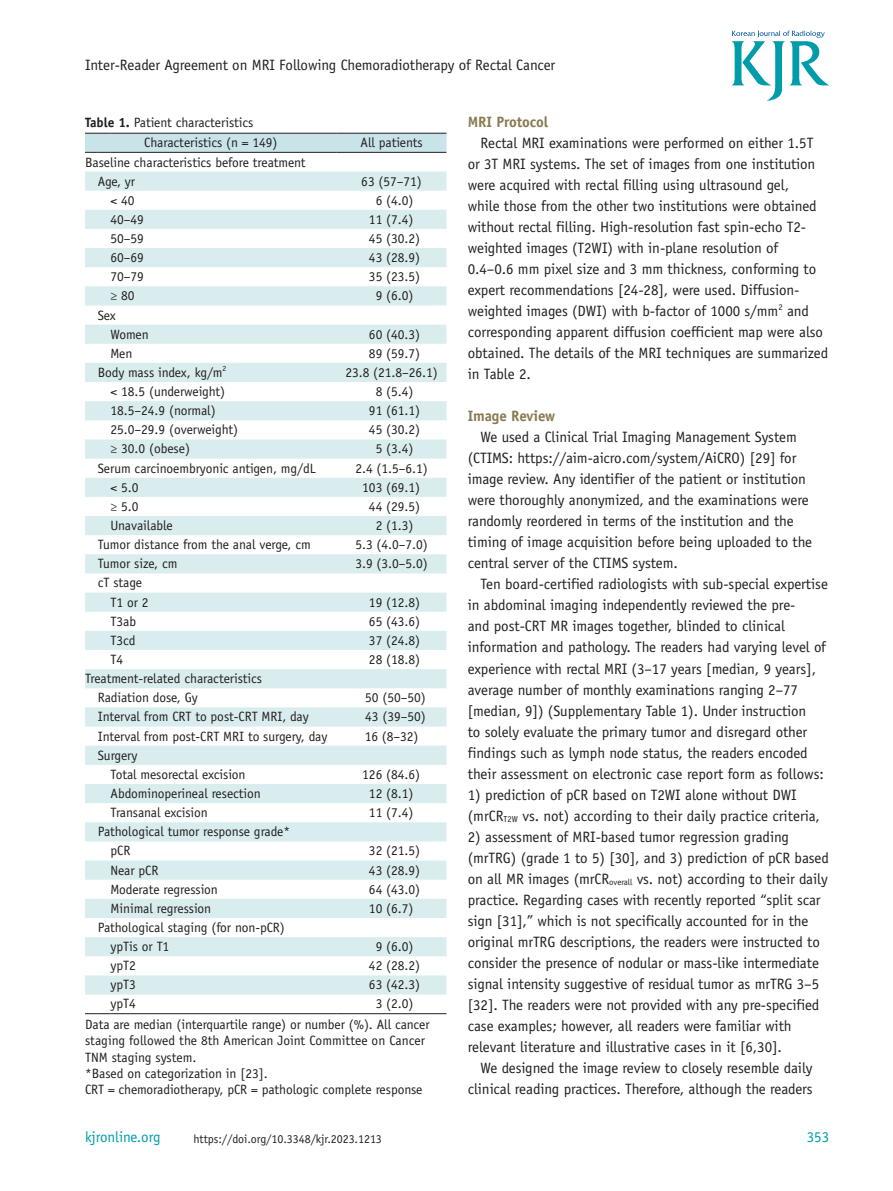
<style>
.page{position:relative;width:893px;height:1191px;background:#fff}
.page>*{position:absolute;margin:0;border:0;box-sizing:border-box;transform-origin:0 0}
.본문{font:15px/21px "Officina Sans Std";letter-spacing:-.005em;color:#231f20}
._1_제목{font:700 15px "Officina Sans Std";letter-spacing:-.005em;color:#887a51}
.t1{font:15px "Officina Sans Std";letter-spacing:-.005em;color:#009caa}
.표본문{font:13.5px "Officina Sans Std";letter-spacing:-.005em;color:#231f20}
.표설명{font:13.5px/16.2px "Officina Sans Std";letter-spacing:-.005em;color:#231f20}
.표제목{font:13.5px "Officina Sans Std";letter-spacing:-.005em;color:#231f20}
.표본문-2{font:13.5px "Officina Sans Std";letter-spacing:-.025em;color:#231f20}
.t2{font:12px "Officina Sans Std";letter-spacing:-.005em;color:#231f20}
.s1{font-weight:700}
</style>
<div class="page">
<svg style="left:732px;top:31px;width:97px;height:70px"></svg>
<svg style="left:85px;top:171px;width:361px;height:823px"></svg>
<svg style="left:85px;top:1013px;width:26px;height:1px"></svg>
<hr style="left:111px;top:1013px;width:226px;height:1px;background:#231f20">
<hr style="left:337px;top:1013px;width:109px;height:1px;background:#231f20">
<svg style="left:85px;top:133px;width:361px;height:20px"></svg>
<hr style="left:111px;top:152px;width:226px;height:1px;background:#231f20">
<hr style="left:337px;top:152px;width:109px;height:1px;background:#231f20">
<p class="본문" style="left:85px;top:54px;width:472px">Inter-Reader Agreement on MRI Following Chemoradiotherapy of Rectal Cancer</p>
<p class="표제목" style="left:85px;top:114px;width:170px"><span class="s1">Table 1.</span> Patient characteristics</p>
<p class="표본문" style="left:144px;top:135px;width:135px">Characteristics (n = 149)</p>
<p class="표본문" style="left:361px;top:135px;width:64px">All patients</p>
<p class="표본문" style="left:85px;top:154px;width:222px">Baseline characteristics before treatment</p>
<p class="표본문" style="left:98px;top:173px;width:39px">Age, yr</p>
<p class="표본문" style="left:361px;top:173px;width:62px">63 (57–71)</p>
<p class="표본문" style="left:111px;top:192px;width:26px">&lt; 40</p>
<p class="표본문" style="left:376px;top:192px;width:39px">6 (4.0)</p>
<p class="표본문" style="left:111px;top:211px;width:35px">40–49</p>
<p class="표본문" style="left:369px;top:211px;width:46px">11 (7.4)</p>
<p class="표본문" style="left:111px;top:230px;width:35px">50–59</p>
<p class="표본문" style="left:369px;top:230px;width:53px">45 (30.2)</p>
<p class="표본문" style="left:111px;top:250px;width:35px">60–69</p>
<p class="표본문" style="left:369px;top:250px;width:53px">43 (28.9)</p>
<p class="표본문" style="left:111px;top:269px;width:35px">70–79</p>
<p class="표본문" style="left:369px;top:269px;width:53px">35 (23.5)</p>
<p class="표본문" style="left:111px;top:288px;width:26px">≥ 80</p>
<p class="표본문" style="left:376px;top:288px;width:39px">9 (6.0)</p>
<p class="표본문" style="left:98px;top:307px;width:20px">Sex</p>
<p class="표본문" style="left:111px;top:326px;width:40px">Women</p>
<p class="표본문" style="left:369px;top:326px;width:53px">60 (40.3)</p>
<p class="표본문" style="left:111px;top:345px;width:23px">Men</p>
<p class="표본문" style="left:369px;top:345px;width:53px">89 (59.7)</p>
<p class="표본문-2" style="left:98px;top:364px;width:130px">Body mass index, kg/m<sup>2</sup></p>
<p class="표본문" style="left:345px;top:364px;width:94px">23.8 (21.8–26.1)</p>
<p class="표본문" style="left:111px;top:383px;width:116px">&lt; 18.5 (underweight)</p>
<p class="표본문" style="left:376px;top:383px;width:39px">8 (5.4)</p>
<p class="표본문" style="left:111px;top:403px;width:107px">18.5–24.9 (normal)</p>
<p class="표본문" style="left:369px;top:403px;width:53px">91 (61.1)</p>
<p class="표본문" style="left:111px;top:422px;width:129px">25.0–29.9 (overweight)</p>
<p class="표본문" style="left:369px;top:422px;width:53px">45 (30.2)</p>
<p class="표본문" style="left:111px;top:441px;width:81px">≥ 30.0 (obese)</p>
<p class="표본문" style="left:376px;top:441px;width:39px">5 (3.4)</p>
<p class="표본문" style="left:98px;top:460px;width:219px">Serum carcinoembryonic antigen, mg/dL</p>
<p class="표본문" style="left:355px;top:460px;width:74px">2.4 (1.5–6.1)</p>
<p class="표본문" style="left:111px;top:479px;width:29px">&lt; 5.0</p>
<p class="표본문" style="left:362px;top:479px;width:59px">103 (69.1)</p>
<p class="표본문" style="left:111px;top:498px;width:30px">≥ 5.0</p>
<p class="표본문" style="left:369px;top:498px;width:53px">44 (29.5)</p>
<p class="표본문" style="left:111px;top:517px;width:64px">Unavailable</p>
<p class="표본문" style="left:376px;top:517px;width:39px">2 (1.3)</p>
<p class="표본문" style="left:98px;top:537px;width:215px">Tumor distance from the anal verge, cm</p>
<p class="표본문" style="left:355px;top:537px;width:74px">5.3 (4.0–7.0)</p>
<p class="표본문" style="left:98px;top:556px;width:81px">Tumor size, cm</p>
<p class="표본문" style="left:355px;top:556px;width:74px">3.9 (3.0–5.0)</p>
<p class="표본문" style="left:98px;top:575px;width:46px">cT stage</p>
<p class="표본문" style="left:111px;top:594px;width:40px">T1 or 2</p>
<p class="표본문" style="left:369px;top:594px;width:53px">19 (12.8)</p>
<p class="표본문" style="left:111px;top:613px;width:27px">T3ab</p>
<p class="표본문" style="left:369px;top:613px;width:53px">65 (43.6)</p>
<p class="표본문" style="left:111px;top:632px;width:27px">T3cd</p>
<p class="표본문" style="left:369px;top:632px;width:53px">37 (24.8)</p>
<p class="표본문" style="left:111px;top:651px;width:14px">T4</p>
<p class="표본문" style="left:369px;top:651px;width:53px">28 (18.8)</p>
<p class="표본문" style="left:85px;top:670px;width:178px">Treatment-related characteristics</p>
<p class="표본문" style="left:98px;top:690px;width:102px">Radiation dose, Gy</p>
<p class="표본문" style="left:365px;top:690px;width:62px">50 (50–50)</p>
<p class="표본문" style="left:98px;top:709px;width:213px">Interval from CRT to post-CRT MRI, day</p>
<p class="표본문" style="left:365px;top:709px;width:62px">43 (39–50)</p>
<p class="표본문" style="left:98px;top:728px;width:231px">Interval from post-CRT MRI to surgery, day</p>
<p class="표본문" style="left:365px;top:728px;width:55px">16 (8–32)</p>
<p class="표본문" style="left:98px;top:747px;width:41px">Surgery</p>
<p class="표본문" style="left:111px;top:766px;width:136px">Total mesorectal excision</p>
<p class="표본문" style="left:362px;top:766px;width:59px">126 (84.6)</p>
<p class="표본문" style="left:111px;top:785px;width:152px">Abdominoperineal resection</p>
<p class="표본문" style="left:369px;top:785px;width:46px">12 (8.1)</p>
<p class="표본문" style="left:111px;top:804px;width:99px">Transanal excision</p>
<p class="표본문" style="left:369px;top:804px;width:46px">11 (7.4)</p>
<p class="표본문" style="left:98px;top:824px;width:194px">Pathological tumor response grade*</p>
<p class="표본문" style="left:111px;top:843px;width:21px">pCR</p>
<p class="표본문" style="left:369px;top:843px;width:53px">32 (21.5)</p>
<p class="표본문" style="left:111px;top:862px;width:49px">Near pCR</p>
<p class="표본문" style="left:369px;top:862px;width:53px">43 (28.9)</p>
<p class="표본문" style="left:111px;top:881px;width:109px">Moderate regression</p>
<p class="표본문" style="left:369px;top:881px;width:53px">64 (43.0)</p>
<p class="표본문" style="left:111px;top:900px;width:102px">Minimal regression</p>
<p class="표본문" style="left:369px;top:900px;width:46px">10 (6.7)</p>
<p class="표본문" style="left:98px;top:919px;width:189px">Pathological staging (for non-pCR)</p>
<p class="표본문" style="left:111px;top:938px;width:60px">ypTis or T1</p>
<p class="표본문" style="left:376px;top:938px;width:39px">9 (6.0)</p>
<p class="표본문" style="left:111px;top:957px;width:27px">ypT2</p>
<p class="표본문" style="left:369px;top:957px;width:53px">42 (28.2)</p>
<p class="표본문" style="left:111px;top:977px;width:27px">ypT3</p>
<p class="표본문" style="left:369px;top:977px;width:53px">63 (42.3)</p>
<p class="표본문" style="left:111px;top:996px;width:27px">ypT4</p>
<p class="표본문" style="left:376px;top:996px;width:39px">3 (2.0)</p>
<p class="표설명" style="left:85px;top:1016px;width:346px">Data are median (interquartile range) or number (%). All cancer staging followed the 8th American Joint Committee on Cancer<br>TNM staging system.</p>
<p class="표설명" style="left:85px;top:1065px;width:184px">*Based on categorization in [23].</p>
<p class="표설명" style="left:85px;top:1081px;width:339px">CRT = chemoradiotherapy, pCR = pathologic complete response</p>
<p class="t1" style="left:85px;top:1128px;width:77px">kjronline.org</p>
<p class="t2" style="left:194px;top:1132px;width:190px">https://doi.org/10.3348/kjr.2023.1213</p>
<p class="_1_제목" style="left:468px;top:113px;width:82px">MRI Protocol</p>
<p class="본문" style="left:468px;top:133px;width:362px;text-indent:13px">Rectal MRI examinations were performed on either 1.5T or 3T MRI systems. The set of images from one institution were acquired with rectal filling using ultrasound gel,<br>while those from the other two institutions were obtained without rectal filling. High-resolution fast spin-echo T2- weighted images (T2WI) with in-plane resolution of<br>0.4–0.6 mm pixel size and 3 mm thickness, conforming to expert recommendations [24-28], were used. Diffusion&shy;weighted images (DWI) with b-factor of 1000 s/mm<sup>2</sup> and corresponding apparent diffusion coefficient map were also obtained. The details of the MRI techniques are summarized in Table 2.</p>
<p class="_1_제목" style="left:468px;top:407px;width:89px">Image Review</p>
<p class="본문" style="left:468px;top:427px;width:346px;text-indent:13px">We used a Clinical Trial Imaging Management System (CTIMS: https://aim-aicro.com/system/AiCRO) [29] for image review. Any identifier of the patient or institution were thoroughly anonymized, and the examinations were randomly reordered in terms of the institution and the timing of image acquisition before being uploaded to the central server of the CTIMS system.</p>
<p class="본문" style="left:468px;top:574px;width:362px;text-indent:13px">Ten board-certified radiologists with sub-special expertise in abdominal imaging independently reviewed the pre-<br>and post-CRT MR images together, blinded to clinical information and pathology. The readers had varying level of experience with rectal MRI (3–17 years [median, 9 years], average number of monthly examinations ranging 2–77 [median, 9]) (Supplementary Table 1). Under instruction<br>to solely evaluate the primary tumor and disregard other findings such as lymph node status, the readers encoded their assessment on electronic case report form as follows:</p>
<p class="본문" style="left:468px;top:784px;width:354px">1) prediction of pCR based on T2WI alone without DWI (mrCR<sub>T2W</sub> vs. not) according to their daily practice criteria,</p>
<p class="본문" style="left:468px;top:826px;width:363px">2) assessment of MRI-based tumor regression grading (mrTRG) (grade 1 to 5) [30], and 3) prediction of pCR based on all MR images (mrCR<sub>overall</sub> vs. not) according to their daily practice. Regarding cases with recently reported “split scar sign [31],” which is not specifically accounted for in the original mrTRG descriptions, the readers were instructed to consider the presence of nodular or mass-like intermediate signal intensity suggestive of residual tumor as mrTRG 3–5 [32]. The readers were not provided with any pre-specified case examples; however, all readers were familiar with relevant literature and illustrative cases in it [6,30].</p>
<p class="본문" style="left:468px;top:1057px;width:346px;text-align:right">We designed the image review to closely resemble daily clinical reading practices. Therefore, although the readers</p>
<p class="t1" style="left:807px;top:1128px;width:24px">353</p>
</div>
